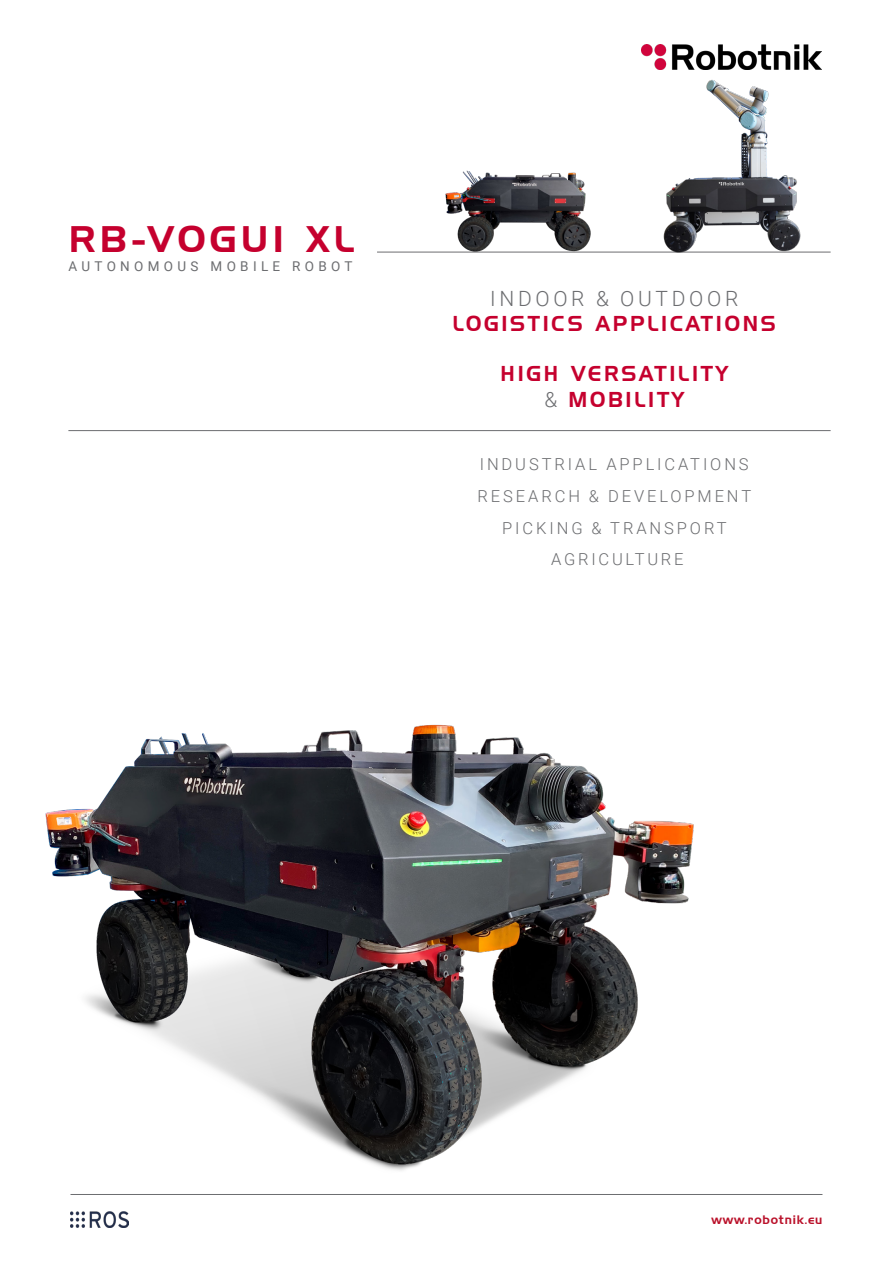
<style>
.page{position:relative;width:893px;height:1263px;background:#fff}
.page>*{position:absolute;margin:0;border:0;box-sizing:border-box;transform-origin:0 0}
.t1{font:36px "Handel Gothic BT";letter-spacing:.12em;color:#c5002e}
.t2{font:21px/25.2px "Handel Gothic BT";letter-spacing:.14em;color:#c5002e;text-align:center;scale:.94 1}
.t3{font:300 16.5px "Roboto";letter-spacing:.175em;color:#6c6d70}
.t4{font:13.5px "Roboto";letter-spacing:.32em;color:#6c6d70}
.t5{font:12px "Handel Gothic BT";letter-spacing:.07em;color:#ba122b}
.s1{font-family:"Roboto";font-weight:300;color:#6c6d70}
</style>
<div class="page">
<hr style="left:377px;top:252px;width:454px;height:1px;background:#6c6d70">
<hr style="left:68px;top:430px;width:763px;height:1px;background:#6c6d70">
<img style="left:45px;top:724px;width:649px;height:447px">
<img style="left:70px;top:1212px;width:59px;height:15px">
<hr style="left:70px;top:1194px;width:752px;height:1px;background:#6c6d70">
<img style="left:642px;top:45px;width:179px;height:25px">
<img style="left:442px;top:170px;width:161px;height:83px">
<img style="left:652px;top:80px;width:153px;height:173px">
<h1 class="t1" style="left:68px;top:217px;width:287px">RB-VOGUI XL</h1>
<p class="t4" style="left:68px;top:257px;width:286px">AUTONOMOUS MOBILE ROBOT</p>
<p class="t2" style="left:453px;top:286px;width:345px"><span class="s1">INDOOR &amp; OUTDOOR<br></span>LOGISTICS APPLICATIONS</p>
<p class="t2" style="left:501px;top:361px;width:243px">HIGH VERSATILITY <span class="s1">&amp;</span> MOBILITY</p>
<p class="t3" style="left:480px;top:453px;width:270px">INDUSTRIAL APPLICATIONS</p>
<p class="t3" style="left:478px;top:484px;width:275px">RESEARCH &amp; DEVELOPMENT</p>
<p class="t3" style="left:502px;top:516px;width:226px">PICKING &amp; TRANSPORT</p>
<p class="t3" style="left:551px;top:548px;width:134px">AGRICULTURE</p>
<p class="t5" style="left:712px;top:1212px;width:112px">www.robotnik.eu</p>
</div>
